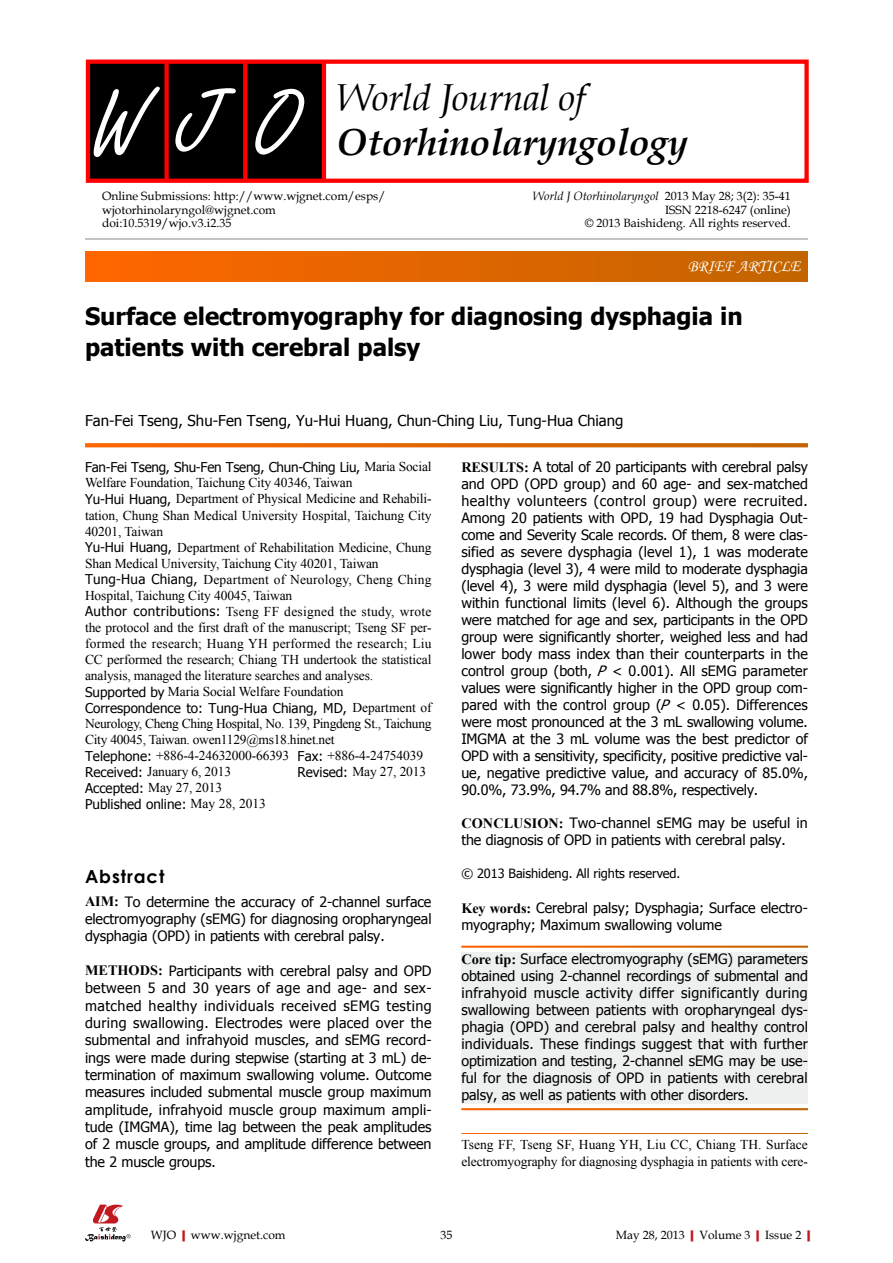
<style>
.page{position:relative;width:893px;height:1263px;background:#fff}
.page>*{position:absolute;margin:0;border:0;box-sizing:border-box;transform-origin:0 0}
.t1{font:97.5px "Freestyle Script";color:#fff}
.t2{font:italic 700 37.5px "Book Antiqua";letter-spacing:-.01em;color:#000}
.t3{font:italic 37.5px "Book Antiqua";letter-spacing:-.01em;color:#000}
.t4{font:700 24px/31.5px "Tahoma";color:#000}
.t5{font:700 18px "Century Gothic";letter-spacing:.05em;color:#000}
.t6{font:16.5px "Monotype Corsiva";color:#fff}
.t7{font:15px "Tahoma";color:#000}
.t8{font:14.25px/17px "Tahoma";letter-spacing:-.005em;color:#000;text-align:justify}
.t9{font:13.5px/16px "Times New Roman";letter-spacing:-.01em;color:#000}
.t10{font:13.5px/16.5px "Tahoma";color:#000}
.t11{font:12.75px "Tahoma";letter-spacing:-.005em;color:#000}
.t12{font:12px/13.5px "Book Antiqua";color:#000}
.s1{font-style:italic}
.s2{font-family:"Tahoma"}
.s3{font-family:"Times New Roman";font-weight:700}
.s4{font-family:"Times New Roman"}
.s5{font-weight:700;color:#c01920}
</style>
<div class="page">
<div style="left:461px;top:952px;width:347px;height:152px;background:#eeefef"></div>
<div style="left:88px;top:61px;width:236px;height:121px;background:#000"></div>
<div style="left:164px;top:61px;width:5px;height:121px;background:#f00"></div>
<svg style="left:243px;top:65px;width:4px;height:113px"></svg>
<hr style="left:322px;top:61px;width:4px;height:121px;background:#f00">
<div style="left:86px;top:60px;width:723px;height:123px;border:4px solid #f00"></div>
<div style="left:85px;top:252px;width:723px;height:29px;background:linear-gradient(to right,#f60,#c16500)"></div>
<svg style="left:85px;top:443px;width:723px;height:4px;background:#e16a09"></svg>
<svg style="left:85px;top:1204px;width:46px;height:37px"></svg>
<hr style="left:85px;top:239px;width:723px;height:1px;background:#898989">
<p class="t3" style="left:337px;top:71px;width:250px">World Journal of</p>
<p class="t1" style="left:91px;top:71px;width:209px">WJO</p>
<p class="t2" style="left:337px;top:116px;width:353px">Otorhinolaryngology</p>
<p class="t12" style="left:102px;top:189px;width:285px">Online Submissions: http://www.wjgnet.com/esps/ wjotorhinolaryngol@wjgnet.com doi:10.5319/wjo.v3.i2.35</p>
<p class="t12" style="left:533px;top:189px;width:259px;text-align:right"><span class="s1">World J Otorhinolaryngol</span> 2013 May 28; 3(2): 35-41<br>ISSN 2218-6247 (online)<br>© 2013 Baishideng. All rights reserved.</p>
<p class="t6" style="left:688px;top:256px;width:114px">BRIEF ARTICLE</p>
<p class="t4" style="left:85px;top:299px;width:659px">Surface electromyography for diagnosing dysphagia in patients with cerebral palsy</p>
<p class="t7" style="left:85px;top:410px;width:540px">Fan-Fei Tseng, Shu-Fen Tseng, Yu-Hui Huang, Chun-Ching Liu, Tung-Hua Chiang</p>
<p class="t9" style="left:85px;top:459px;width:348px"><span class="s2">Fan-Fei Tseng, Shu-Fen Tseng, Chun-Ching Liu,</span> Maria Social Welfare Foundation, Taichung City 40346, Taiwan<br><span class="s2">Yu-Hui Huang,</span> Department of Physical Medicine and Rehabili&shy;tation, Chung Shan Medical University Hospital, Taichung City 40201, Taiwan<br><span class="s2">Yu-Hui Huang,</span> Department of Rehabilitation Medicine, Chung Shan Medical University, Taichung City 40201, Taiwan <span class="s2">Tung-Hua Chiang,</span> Department of Neurology, Cheng Ching Hospital, Taichung City 40045, Taiwan<br><span class="s2">Author contributions:</span> Tseng FF designed the study, wrote the protocol and the first draft of the manuscript; Tseng SF per&shy;formed the research; Huang YH performed the research; Liu CC performed the research; Chiang TH undertook the statistical analysis, managed the literature searches and analyses.<br><span class="s2">Supported by</span> Maria Social Welfare Foundation <span class="s2">Correspondence to: Tung-Hua Chiang, MD,</span> Department of Neurology, Cheng Ching Hospital, No. 139, Pingdeng St., Taichung City 40045, Taiwan. owen1129@ms18.hinet.net<br><span class="s2">Telephone:</span> +886-4-24632000-66393 <span class="s2">Fax:</span> +886-4-24754039<br><span class="s2">Received:</span> January 6, 2013</p>
<p class="t8" style="left:461px;top:458px;width:348px"><span class="s3">RESULTS:</span> A total of 20 participants with cerebral palsy and OPD (OPD group) and 60 age- and sex-matched healthy volunteers (control group) were recruited.<br>Among 20 patients with OPD, 19 had Dysphagia Out&shy;come and Severity Scale records. Of them, 8 were clas&shy;sified as severe dysphagia (level 1), 1 was moderate dysphagia (level 3), 4 were mild to moderate dysphagia (level 4), 3 were mild dysphagia (level 5), and 3 were within functional limits (level 6). Although the groups were matched for age and sex, participants in the OPD group were significantly shorter, weighed less and had lower body mass index than their counterparts in the control group (both, <span class="s1">P</span> &lt; 0.001). All sEMG parameter values were significantly higher in the OPD group com&shy;pared with the control group (<span class="s1">P</span>&lt; 0.05). Differences were most pronounced at the 3 mL swallowing volume.<br>IMGMA at the 3 mL volume was the best predictor of OPD with a sensitivity, specificity, positive predictive val&shy;ue, negative predictive value, and accuracy of 85.0%, 90.0%, 73.9%, 94.7% and 88.8%, respectively.</p>
<p class="t8" style="left:461px;top:814px;width:348px"><span class="s3">CONCLUSION:</span> Two-channel sEMG may be useful in the diagnosis of OPD in patients with cerebral palsy.</p>
<p class="t11" style="left:461px;top:865px;width:221px">© 2013 Baishideng. All rights reserved.</p>
<p class="t8" style="left:461px;top:899px;width:348px"><span class="s3">Key words:</span> Cerebral palsy; Dysphagia; Surface electro&shy;myography; Maximum swallowing volume</p>
<p class="t8" style="left:461px;top:950px;width:348px"><span class="s3">Core tip:</span> Surface electromyography (sEMG) parameters obtained using 2-channel recordings of submental and infrahyoid muscle activity differ significantly during swallowing between patients with oropharyngeal dys&shy;phagia (OPD) and cerebral palsy and healthy control individuals. These findings suggest that with further optimization and testing, 2-channel sEMG may be use&shy;ful for the diagnosis of OPD in patients with cerebral palsy, as well as patients with other disorders.</p>
<p class="t9" style="left:461px;top:1136px;width:348px;line-height:17px">Tseng FF, Tseng SF, Huang YH, Liu CC, Chiang TH. Surface electromyography for diagnosing dysphagia in patients with cere-</p>
<p class="t9" style="left:297px;top:764px;width:130px"><span class="s2">Revised:</span> May 27, 2013</p>
<p class="t10" style="left:85px;top:779px;width:182px">Accepted: <span class="s4">May 27, 2013<br></span>Published online: <span class="s4">May 28, 2013</span></p>
<p class="t5" style="left:85px;top:862px;width:81px">Abstract</p>
<p class="t8" style="left:85px;top:892px;width:348px;line-height:17.4px"><span class="s3">AIM:</span> To determine the accuracy of 2-channel surface electromyography (sEMG) for diagnosing oropharyngeal dysphagia (OPD) in patients with cerebral palsy.</p>
<p class="t8" style="left:85px;top:961px;width:348px"><span class="s3">METHODS:</span> Participants with cerebral palsy and OPD between 5 and 30 years of age and age- and sex&shy;matched healthy individuals received sEMG testing during swallowing. Electrodes were placed over the submental and infrahyoid muscles, and sEMG record&shy;ings were made during stepwise (starting at 3 mL) de&shy;termination of maximum swallowing volume. Outcome measures included submental muscle group maximum amplitude, infrahyoid muscle group maximum ampli&shy;tude (IMGMA), time lag between the peak amplitudes of 2 muscle groups, and amplitude difference between the 2 muscle groups.</p>
<p class="t12" style="left:151px;top:1227px;width:136px">WJO<span class="s5">|</span>www.wjgnet.com</p>
<p class="t12" style="left:440px;top:1227px;width:13px">35</p>
<p class="t12" style="left:616px;top:1227px;width:202px">May 28, 2013<span class="s5">|</span>Volume 3<span class="s5">|</span>Issue 2<span class="s5">|</span></p>
</div>
